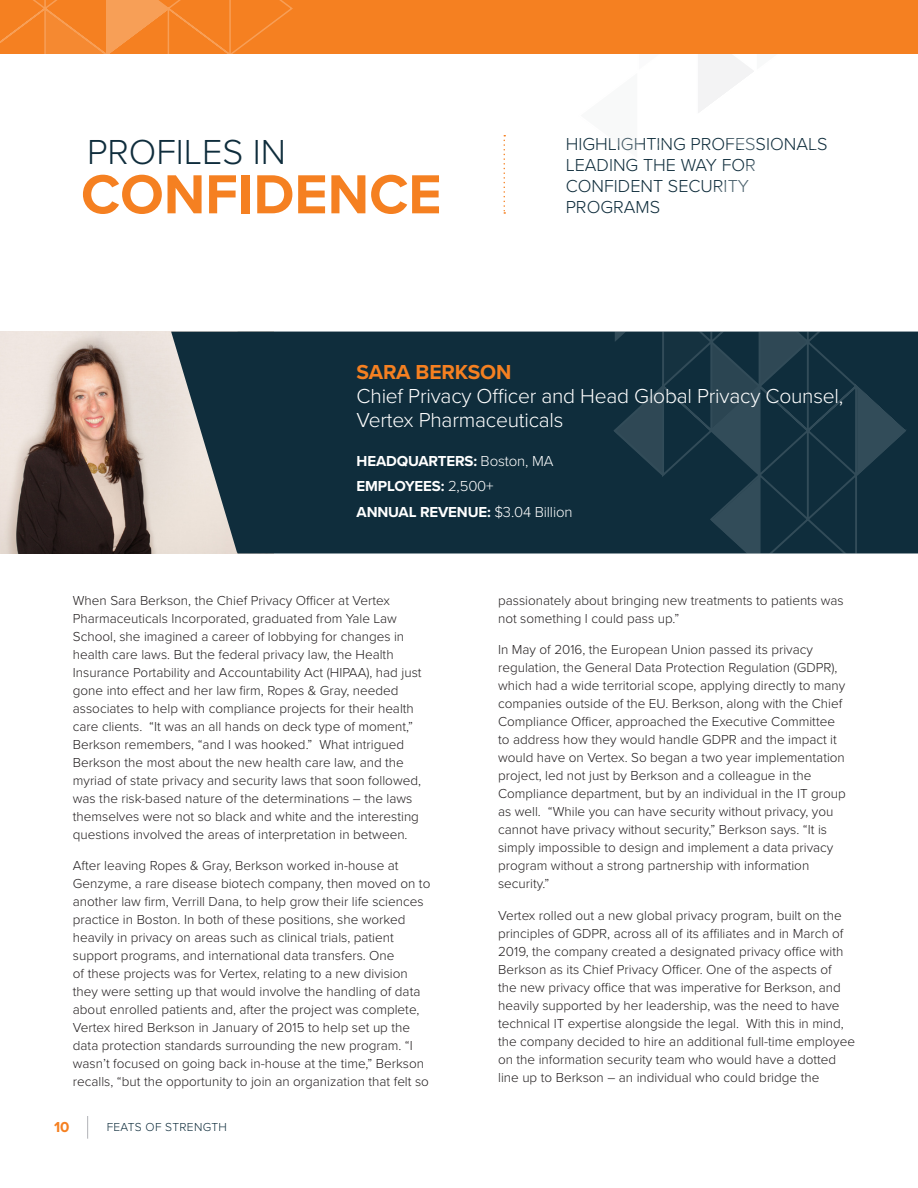
<style>
.page{position:relative;width:918px;height:1188px;background:#fff}
.page>*{position:absolute;margin:0;border:0;box-sizing:border-box;transform-origin:0 0}
.Confidence{font:700 57px "Proxima Nova";color:#f58021}
.Profiles_In{font:300 36px "Proxima Nova";color:#0f2d3c}
.Job_Titles{font:300 21px/24px "Proxima Nova";letter-spacing:-.01em;color:#fff}
.Name{font:700 21px "Proxima Nova";letter-spacing:-.01em;color:#f58021}
.t1{font:300 18px/21px "Proxima Nova";color:#0f2d3c}
.Body_Text{font:700 15px "Proxima Nova";letter-spacing:-.01em;color:#fff}
.t2{font:700 15px "Proxima Nova";color:#f58021}
.Body_Text-2{font:300 13.5px/18px "Proxima Nova";color:#231f20}
.Folio__Left{font:300 12px "Proxima Nova";letter-spacing:.025em;color:#0f2d3c}
.s1{font-weight:300}
</style>
<div class="page">
<svg style="left:87px;top:1116px;width:1px;height:23px"></svg>
<img style="left:0;top:332px;width:171px;height:222px">
<svg style="left:504px;top:135px;width:1px;height:79px"></svg>
<svg style="left:698px;top:54px;width:56px;height:59px"></svg>
<div style="left:0;top:0;width:918px;height:54px;background:#f58021"></div>
<svg style="left:0;top:0;width:293px;height:54px"></svg>
<svg style="left:171px;top:332px;width:747px;height:222px;background:#1f3a48"></svg>
<svg style="left:612px;top:332px;width:295px;height:222px;background:#173442"></svg>
<p class="Profiles_In" style="left:87px;top:125px;width:200px">PROFILES IN</p>
<p class="Confidence" style="left:81px;top:152px;width:362px">CONFIDENCE</p>
<p class="t1" style="left:566px;top:132px;width:263px">HIGHLIGHTING PROFESSIONALS<br>LEADING THE WAY FOR<br>CONFIDENT SECURITY<br>PROGRAMS</p>
<p class="Name" style="left:357px;top:356px;width:156px">SARA BERKSON</p>
<p class="Job_Titles" style="left:357px;top:383px;width:488px">Chief Privacy Officer and Head Global Privacy Counsel,<br>Vertex Pharmaceuticals</p>
<p class="Body_Text" style="left:357px;top:450px;width:198px">HEADQUARTERS: <span class="s1">Boston, MA</span></p>
<p class="Body_Text" style="left:357px;top:475px;width:139px">EMPLOYEES: <span class="s1">2,500+</span></p>
<p class="Body_Text" style="left:357px;top:501px;width:217px">ANNUAL REVENUE: <span class="s1">$3.04 Billion</span></p>
<p class="Body_Text-2" style="left:73px;top:590px;width:350px">When Sara Berkson, the Chief Privacy Officer at Vertex Pharmaceuticals Incorporated, graduated from Yale Law School, she imagined a career of lobbying for changes in health care laws. But the federal privacy law, the Health Insurance Portability and Accountability Act (HIPAA), had just gone into effect and her law firm, Ropes &amp; Gray, needed associates to help with compliance projects for their health care clients. “It was an all hands on deck type of moment,” Berkson remembers, “and I was hooked.” What intrigued Berkson the most about the new health care law, and the myriad of state privacy and security laws that soon followed, was the risk-based nature of the determinations – the laws themselves were not so black and white and the interesting questions involved the areas of interpretation in between.</p>
<p class="Body_Text-2" style="left:73px;top:856px;width:359px">After leaving Ropes &amp; Gray, Berkson worked in-house at Genzyme, a rare disease biotech company, then moved on to another law firm, Verrill Dana, to help grow their life sciences practice in Boston. In both of these positions, she worked heavily in privacy on areas such as clinical trials, patient support programs, and international data transfers. One<br>of these projects was for Vertex, relating to a new division they were setting up that would involve the handling of data about enrolled patients and, after the project was complete, Vertex hired Berkson in January of 2015 to help set up the data protection standards surrounding the new program. “I wasn’t focused on going back in-house at the time,” Berkson recalls, “but the opportunity to join an organization that felt so</p>
<p class="t2" style="left:54px;top:1116px;width:17px">10</p>
<p class="Folio__Left" style="left:107px;top:1118px;width:122px">FEATS OF STRENGTH</p>
<p class="Body_Text-2" style="left:498px;top:590px;width:347px">passionately about bringing new treatments to patients was not something I could pass up.”</p>
<p class="Body_Text-2" style="left:498px;top:640px;width:349px">In May of 2016, the European Union passed its privacy regulation, the General Data Protection Regulation (GDPR), which had a wide territorial scope, applying directly to many companies outside of the EU. Berkson, along with the Chief Compliance Officer, approached the Executive Committee to address how they would handle GDPR and the impact it would have on Vertex. So began a two year implementation project, led not just by Berkson and a colleague in the Compliance department, but by an individual in the IT group as well. “While you can have security without privacy, you cannot have privacy without security,” Berkson says. “It is simply impossible to design and implement a data privacy program without a strong partnership with information security.”</p>
<p class="Body_Text-2" style="left:498px;top:905px;width:358px">Vertex rolled out a new global privacy program, built on the principles of GDPR, across all of its affiliates and in March of 2019, the company created a designated privacy office with Berkson as its Chief Privacy Officer. One of the aspects of<br>the new privacy office that was imperative for Berkson, and heavily supported by her leadership, was the need to have technical IT expertise alongside the legal. With this in mind, the company decided to hire an additional full-time employee on the information security team who would have a dotted line up to Berkson – an individual who could bridge the</p>
</div>
